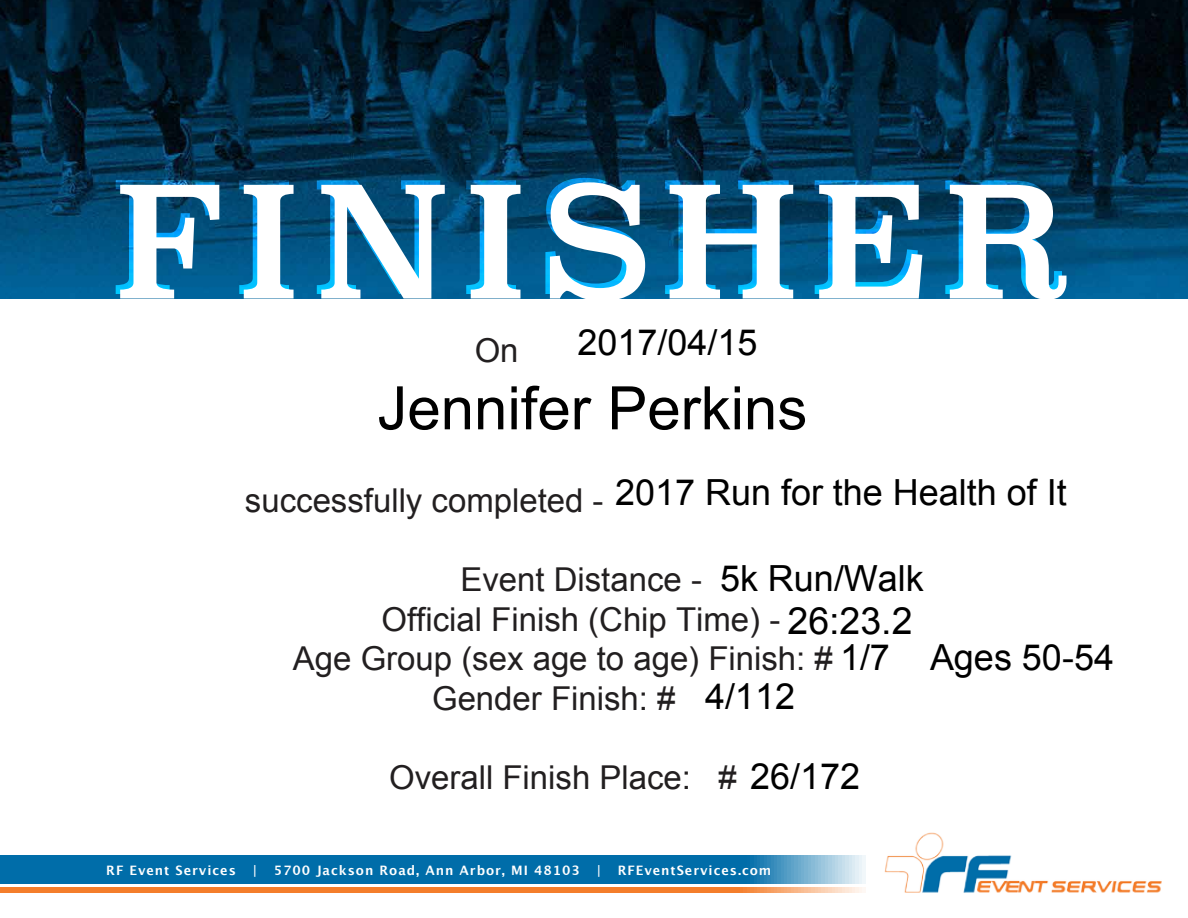
<style>
.page{position:relative;width:1188px;height:918px;background:#fff}
.page>*{position:absolute;margin:0;border:0;box-sizing:border-box;transform-origin:0 0}
.t1{font:153px "Superclarendon";letter-spacing:.1em;color:#fff}
.t2{font:60px "Arial";color:#000}
.t3{font:37.5px "Arial";color:#000}
.t4{font:36px "Arial";color:#000}
.t5{font:32.85px "Arial";color:#221f20}
.t6{font:700 13.05px "Lucida Grande";letter-spacing:.075em;color:#fff}
.s1{font-size:36px;color:#000}
</style>
<div class="page">
<img style="left:0;top:0;width:1188px;height:298px">
<img style="left:884px;top:832px;width:278px;height:61px">
<svg style="left:0;top:856px;width:865px;height:27px;background:#1076ae"></svg>
<svg style="left:0;top:887px;width:865px;height:5px;background:#f48739"></svg>
<h1 class="t1" style="left:110px;top:135px;width:957px">FINISHER</h1>
<p class="t5" style="left:475px;top:328px;width:45px">On</p>
<p class="t4" style="left:578px;top:323px;width:182px">2017/04/15</p>
<h2 class="t2" style="left:377px;top:375px;width:431px">Jennifer Perkins</h2>
<p class="t5" style="left:245px;top:479px;width:360px">successfully completed -</p>
<p class="t4" style="left:615px;top:473px;width:453px">2017 Run for the Health of It</p>
<p class="t4" style="left:720px;top:558px;width:205px">5k Run/Walk</p>
<p class="t5" style="left:460px;top:558px;width:243px">Event Distance -</p>
<p class="t5" style="left:382px;top:598px;width:400px">Official Finish (Chip Time) -</p>
<p class="t5" style="left:293px;top:637px;width:599px">Age Group (sex age to age) Finish: # <span class="s1">1/7</span></p>
<p class="t5" style="left:432px;top:677px;width:245px">Gender Finish: #</p>
<p class="t3" style="left:788px;top:600px;width:127px">26:23.2</p>
<p class="t4" style="left:930px;top:638px;width:186px">Ages 50-54</p>
<p class="t4" style="left:705px;top:677px;width:92px">4/112</p>
<p class="t5" style="left:389px;top:756px;width:472px">Overall Finish Place: # <span class="s1">26/172</span></p>
<p class="t6" style="left:106px;top:860px;width:131px">RF Event Services</p>
<p class="t6" style="left:252px;top:860px;width:6px">|</p>
<p class="t6" style="left:274px;top:860px;width:308px">5700 Jackson Road, Ann Arbor, MI 48103</p>
<p class="t6" style="left:596px;top:860px;width:6px">|</p>
<p class="t6" style="left:618px;top:860px;width:155px">RFEventServices.com</p>
</div>
